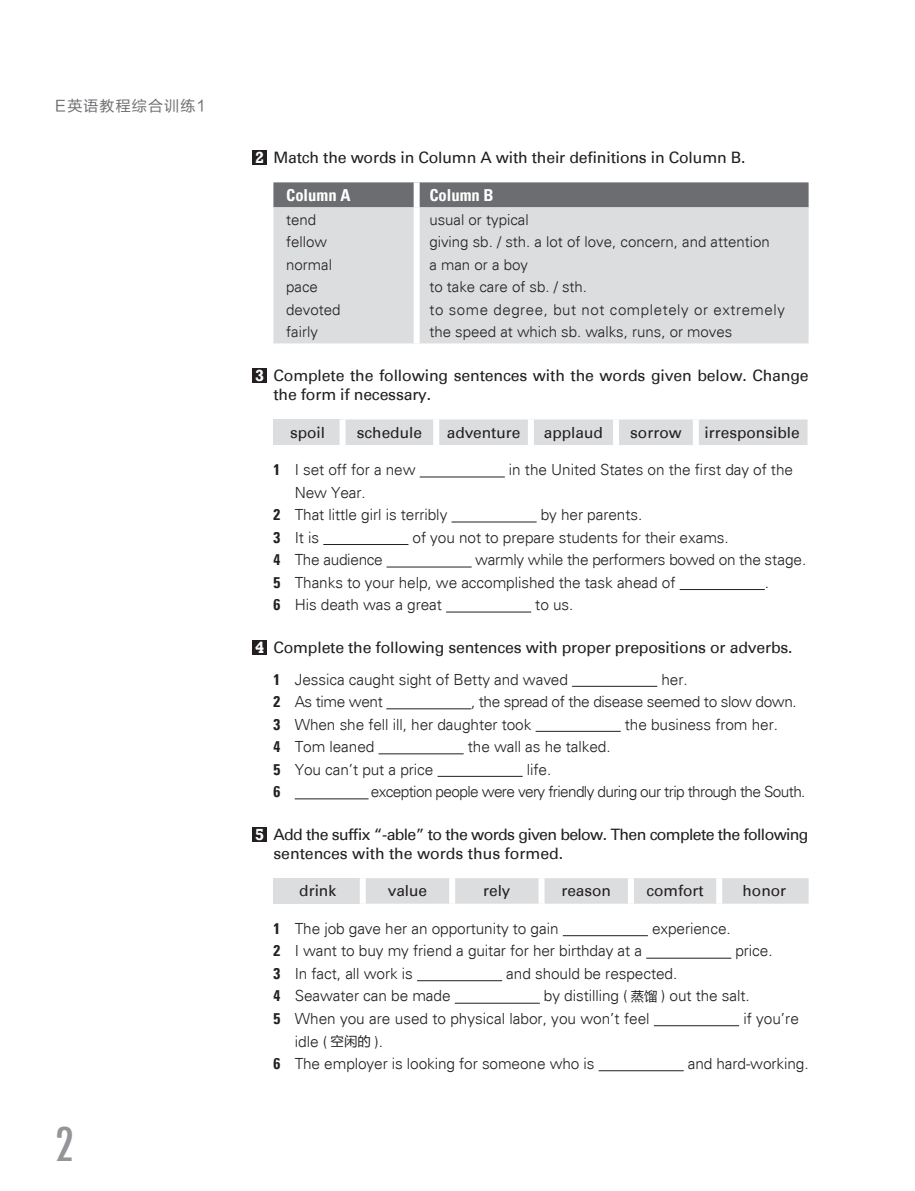
<style>
.page{position:relative;width:915px;height:1191px;background:#fff}
.page>*{position:absolute;margin:0;border:0;box-sizing:border-box;transform-origin:0 0}
.t1{font:500 condensed 45px "Futura";color:#939598}
.t2{font:700 condensed 16.5px "Univers";color:#fff}
.t3{font:15.75px/19px "Univers";letter-spacing:-.01em;color:#231f20}
.t4{font:15.75px/19px "Univers";letter-spacing:-.04em;color:#231f20}
.t5{font:300 15.3px/22.5px "Univers";letter-spacing:-.005em;color:#231f20}
.t6{font:300 15.3px/22.5px "Univers";letter-spacing:-.025em;color:#231f20}
.t7{font:15.3px "Univers";color:#231f20}
.t8{font:300 15.3px "Univers";letter-spacing:-.04em;color:#231f20}
.t9{font:700 condensed 15.3px "Univers";color:#231f20}
.t10{font:300 15px/22.5px "Univers";color:#231f20}
.t11{font:15px "FZLTHJW GB1 0";letter-spacing:.075em;color:#6c6d70}
.s1{font-family:"Rockwell";font-weight:700;font-size:16.5px;color:#fff}
.s2{font-weight:700;font-stretch:condensed}
.s3{font-family:"FZLTHJW GB1 0";font-weight:400;font-size:13.5px}
</style>
<div class="page">
<div style="left:252px;top:150px;width:15px;height:15px;background:#231f20"></div>
<div style="left:273px;top:182px;width:535px;height:25px;background:#6c6d70"></div>
<div style="left:273px;top:207px;width:535px;height:136px;background:#dcdddf"></div>
<div style="left:413px;top:182px;width:6px;height:25px;background:#fff"></div>
<div style="left:413px;top:207px;width:6px;height:136px;background:#fff"></div>
<div style="left:252px;top:368px;width:15px;height:15px;background:#231f20"></div>
<div style="left:273px;top:419px;width:69px;height:26px;background:#dcdddf"></div>
<div style="left:345px;top:419px;width:462px;height:26px;background:#dcdddf"></div>
<div style="left:339px;top:419px;width:6px;height:26px;background:#fff"></div>
<div style="left:433px;top:419px;width:6px;height:26px;background:#fff"></div>
<div style="left:527px;top:419px;width:6px;height:26px;background:#fff"></div>
<div style="left:612px;top:419px;width:6px;height:26px;background:#fff"></div>
<div style="left:692px;top:419px;width:6px;height:26px;background:#fff"></div>
<hr style="left:419px;top:476px;width:85px;height:1px;background:#231f20">
<hr style="left:451px;top:521px;width:85px;height:1px;background:#231f20">
<hr style="left:323px;top:544px;width:85px;height:1px;background:#231f20">
<hr style="left:386px;top:566px;width:85px;height:1px;background:#231f20">
<hr style="left:679px;top:589px;width:85px;height:1px;background:#231f20">
<hr style="left:446px;top:611px;width:85px;height:1px;background:#231f20">
<div style="left:252px;top:640px;width:15px;height:15px;background:#231f20"></div>
<hr style="left:572px;top:686px;width:85px;height:1px;background:#231f20">
<hr style="left:386px;top:708px;width:85px;height:1px;background:#231f20">
<hr style="left:535px;top:731px;width:85px;height:1px;background:#231f20">
<hr style="left:378px;top:753px;width:85px;height:1px;background:#231f20">
<hr style="left:437px;top:776px;width:85px;height:1px;background:#231f20">
<hr style="left:294px;top:798px;width:74px;height:1px;background:#231f20">
<div style="left:252px;top:826px;width:15px;height:15px;background:#231f20"></div>
<div style="left:273px;top:878px;width:89px;height:25px;background:#dcdddf"></div>
<div style="left:366px;top:878px;width:442px;height:25px;background:#dcdddf"></div>
<div style="left:359px;top:878px;width:6px;height:25px;background:#fff"></div>
<div style="left:449px;top:878px;width:6px;height:25px;background:#fff"></div>
<div style="left:538px;top:878px;width:6px;height:25px;background:#fff"></div>
<div style="left:627px;top:878px;width:6px;height:25px;background:#fff"></div>
<div style="left:716px;top:878px;width:6px;height:25px;background:#fff"></div>
<hr style="left:562px;top:935px;width:85px;height:1px;background:#231f20">
<hr style="left:646px;top:957px;width:85px;height:1px;background:#231f20">
<hr style="left:417px;top:980px;width:85px;height:1px;background:#231f20">
<hr style="left:454px;top:1002px;width:85px;height:1px;background:#231f20">
<hr style="left:653px;top:1025px;width:85px;height:1px;background:#231f20">
<hr style="left:598px;top:1070px;width:85px;height:1px;background:#231f20">
<p class="t11" style="left:55px;top:98px;width:152px">E英语教程综合训练1</p>
<h1 class="t1" style="left:55px;top:1116px;width:20px">2</h1>
<p class="t3" style="left:255px;top:148px;width:492px"><span class="s1">2</span> Match the words in Column A with their definitions in Column B.</p>
<p class="t2" style="left:286px;top:185px;width:66px">Column A</p>
<p class="t2" style="left:429px;top:185px;width:66px">Column B</p>
<p class="t10" style="left:286px;top:208px;width:56px">tend fellow normal pace devoted fairly</p>
<p class="t10" style="left:429px;top:208px;width:357px">usual or typical<br>giving sb. / sth. a lot of love, concern, and attention<br>a man or a boy<br>to take care of sb. / sth.<br>to some degree, but not completely or extremely the speed at which sb. walks, runs, or moves</p>
<p class="t3" style="left:273px;top:366px;width:536px;text-indent:-18px"><span class="s1">3</span> Complete the following sentences with the words given below. Change the form if necessary.</p>
<p class="t7" style="left:290px;top:423px;width:37px">spoil</p>
<p class="t7" style="left:357px;top:423px;width:66px">schedule</p>
<p class="t7" style="left:446px;top:423px;width:75px">adventure</p>
<p class="t7" style="left:543px;top:423px;width:60px">applaud</p>
<p class="t7" style="left:630px;top:423px;width:53px">sorrow</p>
<p class="t7" style="left:704px;top:423px;width:96px">irresponsible</p>
<p class="t5" style="left:273px;top:458px;width:144px"><span class="s2">1</span> I set off for a new</p>
<p class="t5" style="left:509px;top:458px;width:285px">in the United States on the first day of the</p>
<p class="t5" style="left:273px;top:481px;width:175px;text-indent:21px">New Year.<br><span class="s2">2</span> That little girl is terribly</p>
<p class="t5" style="left:540px;top:503px;width:103px">by her parents.</p>
<p class="t5" style="left:273px;top:526px;width:47px"><span class="s2">3</span> It is</p>
<p class="t5" style="left:412px;top:526px;width:318px">of you not to prepare students for their exams.</p>
<p class="t5" style="left:273px;top:548px;width:111px"><span class="s2">4</span> The audience</p>
<p class="t5" style="left:273px;top:548px;width:534px;text-indent:202px">warmly while the performers bowed on the stage.<br><span class="s2">5</span> Thanks to your help, we accomplished the task ahead of</p>
<p class="t5" style="left:764px;top:571px;width:6px">.</p>
<p class="t5" style="left:273px;top:593px;width:170px"><span class="s2">6</span> His death was a great</p>
<p class="t5" style="left:535px;top:593px;width:40px">to us.</p>
<p class="t3" style="left:255px;top:638px;width:539px"><span class="s1">4</span> Complete the following sentences with proper prepositions or adverbs.</p>
<p class="t5" style="left:273px;top:668px;width:296px"><span class="s2">1</span> Jessica caught sight of Betty and waved</p>
<p class="t5" style="left:661px;top:668px;width:28px">her.</p>
<p class="t6" style="left:273px;top:690px;width:111px"><span class="s2">2</span> As time went</p>
<p class="t6" style="left:273px;top:690px;width:524px;text-indent:197px">, the spread of the disease seemed to slow down.<br><span class="s2">3</span> When she fell ill, her daughter took</p>
<p class="t5" style="left:624px;top:713px;width:155px">the business from her.</p>
<p class="t5" style="left:273px;top:735px;width:102px"><span class="s2">4</span> Tom leaned</p>
<p class="t5" style="left:467px;top:735px;width:144px">the wall as he talked.</p>
<p class="t5" style="left:273px;top:758px;width:161px"><span class="s2">5</span> You can’t put a price</p>
<p class="t5" style="left:526px;top:758px;width:26px">life.</p>
<p class="t9" style="left:273px;top:782px;width:8px">6</p>
<p class="t8" style="left:370px;top:782px;width:436px">exception people were very friendly during our trip through the South.</p>
<p class="t4" style="left:273px;top:825px;width:536px;text-indent:-18px"><span class="s1">5</span> Add the suffix “-able” to the words given below. Then complete the following sentences with the words thus formed.</p>
<p class="t7" style="left:299px;top:882px;width:38px">drink</p>
<p class="t7" style="left:387px;top:882px;width:41px">value</p>
<p class="t7" style="left:483px;top:882px;width:29px">rely</p>
<p class="t7" style="left:561px;top:882px;width:51px">reason</p>
<p class="t7" style="left:646px;top:882px;width:59px">comfort</p>
<p class="t7" style="left:742px;top:882px;width:45px">honor</p>
<p class="t5" style="left:273px;top:917px;width:286px"><span class="s2">1</span> The job gave her an opportunity to gain</p>
<p class="t5" style="left:651px;top:917px;width:80px">experience.</p>
<p class="t5" style="left:273px;top:939px;width:370px"><span class="s2">2</span> I want to buy my friend a guitar for her birthday at a</p>
<p class="t5" style="left:735px;top:939px;width:39px">price.</p>
<p class="t5" style="left:273px;top:962px;width:141px"><span class="s2">3</span> In fact, all work is</p>
<p class="t5" style="left:506px;top:962px;width:172px">and should be respected.</p>
<p class="t5" style="left:273px;top:984px;width:179px"><span class="s2">4</span> Seawater can be made</p>
<p class="t5" style="left:273px;top:984px;width:477px;text-indent:270px">by distilling ( <span class="s3">蒸馏</span> ) out the salt.<br><span class="s2">5</span> When you are used to physical labor, you won’t feel</p>
<p class="t5" style="left:743px;top:1007px;width:57px">if you’re</p>
<p class="t5" style="left:273px;top:1029px;width:322px;text-indent:21px">idle ( <span class="s3">空闲的</span> ).<br><span class="s2">6</span> The employer is looking for someone who is</p>
<p class="t5" style="left:687px;top:1052px;width:122px">and hard-working.</p>
</div>
